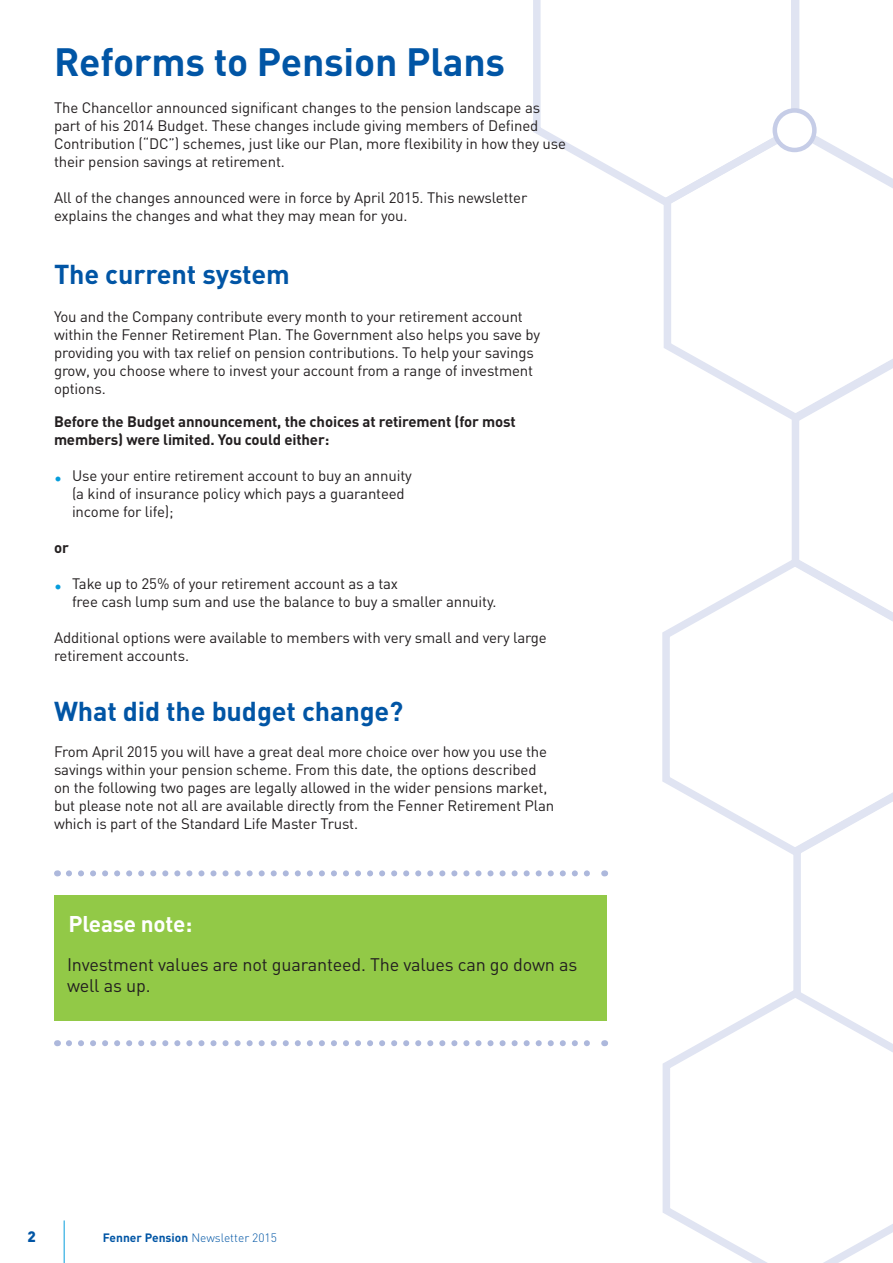
<style>
.page{position:relative;width:893px;height:1263px;background:#fff}
.page>*{position:absolute;margin:0;border:0;box-sizing:border-box;transform-origin:0 0}
.t1{font:700 39px "DIN";letter-spacing:-.005em;color:#0155a5}
.t2{font:700 27px "DIN";letter-spacing:-.005em;color:#0155a5}
.t3{font:700 22.5px "DIN";letter-spacing:-.01em;color:#fff}
.t4{font:18px/21.6px "DIN";letter-spacing:-.01em;color:#231f20}
.t5{font:15px/18px "DIN";letter-spacing:-.01em;color:#231f20}
.t6{font:700 15px/18px "DIN";letter-spacing:-.01em;color:#231f20}
.t7{font:900 15px "DIN";color:#0155a5}
.t8{font:300 12px "DIN";color:#0155a5}
.s1{color:#069ddc}
.s2{font-weight:700}
</style>
<div class="page">
<hr style="left:64px;top:1220px;width:1px;height:43px;background:#069ddc">
<svg style="left:662px;top:562px;width:128px;height:291px"></svg>
<svg style="left:788px;top:427px;width:105px;height:217px"></svg>
<svg style="left:663px;top:211px;width:230px;height:216px"></svg>
<svg style="left:533px;top:0;width:252px;height:211px"></svg>
<svg style="left:785px;top:0;width:108px;height:188px"></svg>
<div style="left:775px;top:110px;width:39px;height:40px;background:#fff;border-radius:50%"></div>
<div style="left:773px;top:108px;width:44px;height:44px;border:4px solid #c6cde7;border-radius:50%"></div>
<svg style="left:662px;top:992px;width:231px;height:271px"></svg>
<svg style="left:790px;top:792px;width:103px;height:211px"></svg>
<div style="left:54px;top:895px;width:552px;height:126px;background:#92c947"></div>
<svg style="left:69px;top:870px;width:521px;height:6px"></svg>
<svg style="left:69px;top:1040px;width:521px;height:6px"></svg>
<p class="t1" style="left:54px;top:36px;width:453px">Reforms to Pension Plans</p>
<p class="t5" style="left:54px;top:99px;width:514px">The Chancellor announced significant changes to the pension landscape as part of his 2014 Budget. These changes include giving members of Defined Contribution (“DC”) schemes, just like our Plan, more flexibility in how they use their pension savings at retirement.</p>
<p class="t5" style="left:54px;top:189px;width:475px">All of the changes announced were in force by April 2015. This newsletter explains the changes and what they may mean for you.</p>
<p class="t2" style="left:54px;top:256px;width:237px">The current system</p>
<p class="t5" style="left:54px;top:308px;width:488px">You and the Company contribute every month to your retirement account within the Fenner Retirement Plan. The Government also helps you save by providing you with tax relief on pension contributions. To help your savings grow, you choose where to invest your account from a range of investment options.</p>
<p class="t6" style="left:54px;top:412px;width:463px">Before the Budget announcement, the choices at retirement (for most members) were limited. You could either:</p>
<p class="t5" style="left:72px;top:467px;width:341px;text-indent:-18px"><span class="s1">•</span> Use your entire retirement account to buy an annuity (a kind of insurance policy which pays a guaranteed income for life);</p>
<p class="t6" style="left:54px;top:538px;width:16px">or</p>
<p class="t5" style="left:72px;top:575px;width:426px;text-indent:-18px"><span class="s1">•</span> Take up to 25% of your retirement account as a tax<br>free cash lump sum and use the balance to buy a smaller annuity.</p>
<p class="t5" style="left:54px;top:629px;width:494px">Additional options were available to members with very small and very large retirement accounts.</p>
<p class="t2" style="left:54px;top:693px;width:351px">What did the budget change?</p>
<p class="t5" style="left:54px;top:743px;width:502px">From April 2015 you will have a great deal more choice over how you use the savings within your pension scheme. From this date, the options described on the following two pages are legally allowed in the wider pensions market, but please note not all are available directly from the Fenner Retirement Plan which is part of the Standard Life Master Trust.</p>
<p class="t3" style="left:69px;top:909px;width:125px">Please note:</p>
<p class="t4" style="left:67px;top:954px;width:512px">Investment values are not guaranteed. The values can go down as well as up.</p>
<p class="t7" style="left:28px;top:1226px;width:10px">2</p>
<p class="t8" style="left:103px;top:1229px;width:176px"><span class="s2">Fenner Pension</span> Newsletter 2015</p>
</div>
